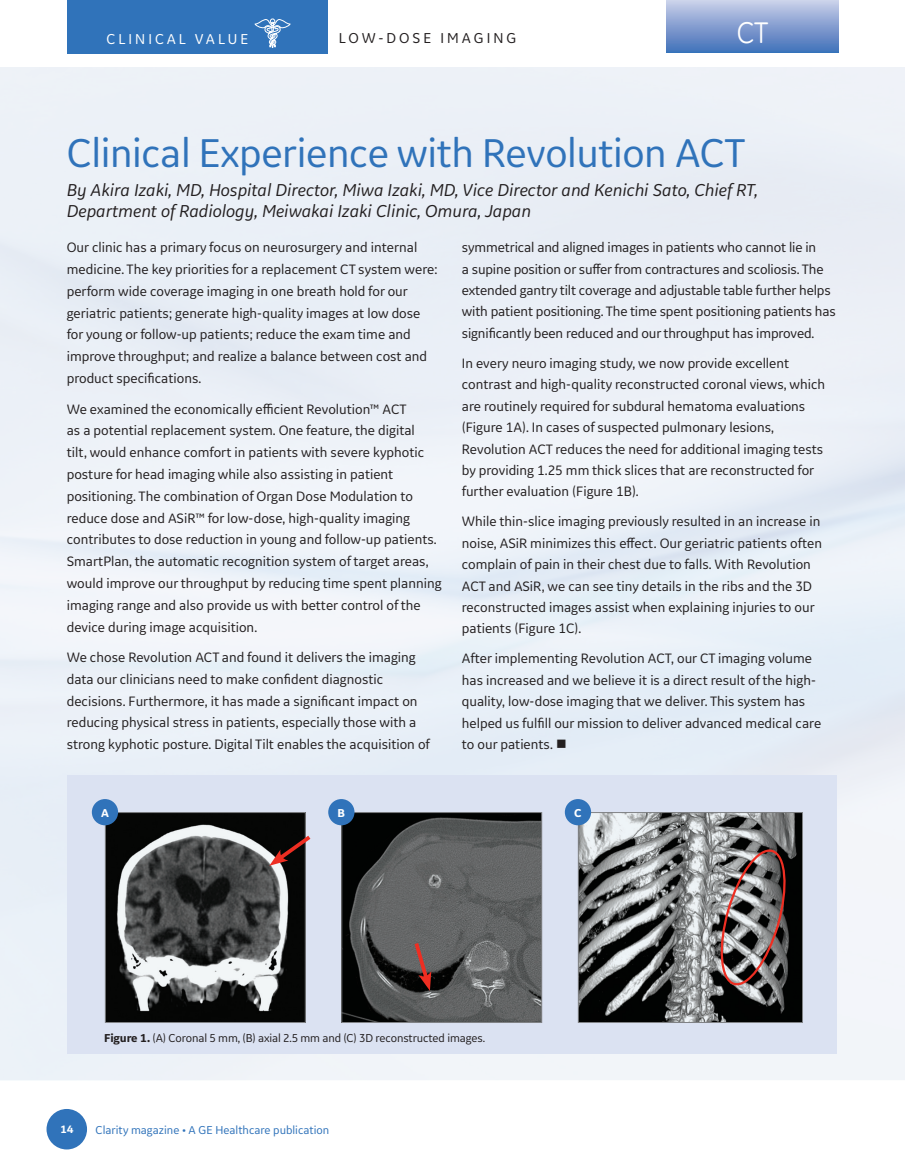
<style>
.page{position:relative;width:905px;height:1175px;background:#fff}
.page>*{position:absolute;margin:0;border:0;box-sizing:border-box;transform-origin:0 0}
.t1{font:42px "GE Inspira Sans";letter-spacing:-.01em;color:#3073ba}
.t2{font:30px "GE Inspira";color:#fff}
.t3{font:italic 18px/21.6px "GE Inspira Sans";color:#231f20}
.t4{font:15px "GE Inspira Sans";letter-spacing:.2em;color:#231f20}
.t5{font:15px "GE Inspira Sans";letter-spacing:.2em;color:#fff}
.t6{font:14.25px/21.8px "GE Inspira Sans";color:#231f20}
.t7{font:12px "GE Inspira Sans";letter-spacing:-.01em;color:#231f20}
.t8{font:12px "GE Inspira Sans";color:#3073ba}
.t9{font:700 12px "GE Inspira Sans";color:#fff}
.t10{font:700 11.25px "GE Inspira Sans";color:#fff}
.s1{font-weight:700}
</style>
<div class="page">
<div style="left:46px;top:1108px;width:41px;height:41px;background:#3073ba;border-radius:50%"></div>
<div style="left:667px;top:0;width:171px;height:52px;background:linear-gradient(to bottom,#cbd0e9,#4472ba)"></div>
<div style="left:68px;top:0;width:259px;height:54px;background:#3073ba"></div>
<svg style="left:254px;top:18px;width:37px;height:30px"></svg>
<div style="left:67px;top:775px;width:769px;height:278px;background:#dbe2f2"></div>
<img style="left:343px;top:814px;width:197px;height:206px">
<div style="left:341px;top:812px;width:201px;height:210px;border:1px solid #808285"></div>
<div style="left:328px;top:799px;width:26px;height:26px;background:#3073ba;border-radius:50%"></div>
<img style="left:107px;top:814px;width:197px;height:206px">
<div style="left:105px;top:812px;width:201px;height:210px;border:1px solid #808285"></div>
<div style="left:92px;top:799px;width:26px;height:26px;background:#3073ba;border-radius:50%"></div>
<svg style="left:412px;top:939px;width:19px;height:51px"></svg>
<svg style="left:269px;top:832px;width:42px;height:33px"></svg>
<img style="left:580px;top:814px;width:220px;height:206px">
<div style="left:578px;top:812px;width:224px;height:210px;border:1px solid #808285"></div>
<div style="left:565px;top:799px;width:26px;height:26px;background:#3073ba;border-radius:50%"></div>
<svg style="left:715px;top:844px;width:76px;height:143px;background:#716666"></svg>
<p class="t5" style="left:107px;top:30px;width:143px">CLINICAL VALUE</p>
<p class="t4" style="left:339px;top:29px;width:179px">LOW-DOSE IMAGING</p>
<h2 class="t2" style="left:736px;top:13px;width:33px">CT</h2>
<h1 class="t1" style="left:67px;top:127px;width:680px">Clinical Experience with Revolution ACT</h1>
<p class="t3" style="left:67px;top:178px;width:692px">By Akira Izaki, MD, Hospital Director, Miwa Izaki, MD, Vice Director and Kenichi Sato, Chief RT,<br>Department of Radiology, Meiwakai Izaki Clinic, Omura, Japan</p>
<p class="t6" style="left:67px;top:236px;width:372px">Our clinic has a primary focus on neurosurgery and internal medicine. The key priorities for a replacement CT system were: perform wide coverage imaging in one breath hold for our geriatric patients; generate high-quality images at low dose for young or follow-up patients; reduce the exam time and improve throughput; and realize a balance between cost and product specifications.</p>
<p class="t6" style="left:67px;top:397px;width:376px">We examined the economically efficient Revolution™ ACT<br>as a potential replacement system. One feature, the digital<br>tilt, would enhance comfort in patients with severe kyphotic posture for head imaging while also assisting in patient positioning. The combination of Organ Dose Modulation to reduce dose and ASiR™ for low-dose, high-quality imaging contributes to dose reduction in young and follow-up patients.<br>SmartPlan, the automatic recognition system of target areas, would improve our throughput by reducing time spent planning imaging range and also provide us with better control of the device during image acquisition.</p>
<p class="t6" style="left:67px;top:646px;width:364px">We chose Revolution ACT and found it delivers the imaging data our clinicians need to make confident diagnostic decisions. Furthermore, it has made a significant impact on reducing physical stress in patients, especially those with a strong kyphotic posture. Digital Tilt enables the acquisition of</p>
<p class="t6" style="left:462px;top:236px;width:375px">symmetrical and aligned images in patients who cannot lie in<br>a supine position or suffer from contractures and scoliosis. The extended gantry tilt coverage and adjustable table further helps with patient positioning. The time spent positioning patients has significantly been reduced and our throughput has improved.</p>
<p class="t6" style="left:462px;top:352px;width:365px">In every neuro imaging study, we now provide excellent contrast and high-quality reconstructed coronal views, which are routinely required for subdural hematoma evaluations (Figure 1A). In cases of suspected pulmonary lesions, Revolution ACT reduces the need for additional imaging tests by providing 1.25 mm thick slices that are reconstructed for further evaluation (Figure 1B).</p>
<p class="t6" style="left:462px;top:510px;width:362px">While thin-slice imaging previously resulted in an increase in noise, ASiR minimizes this effect. Our geriatric patients often complain of pain in their chest due to falls. With Revolution ACT and ASiR, we can see tiny details in the ribs and the 3D reconstructed images assist when explaining injuries to our patients (Figure 1C).</p>
<p class="t6" style="left:462px;top:647px;width:361px">After implementing Revolution ACT, our CT imaging volume has increased and we believe it is a direct result of the high&shy;quality, low-dose imaging that we deliver. This system has helped us fulfill our mission to deliver advanced medical care to our patients. ■</p>
<p class="t9" style="left:101px;top:805px;width:9px">A</p>
<p class="t9" style="left:337px;top:805px;width:9px">B</p>
<p class="t9" style="left:574px;top:805px;width:9px">C</p>
<p class="t7" style="left:104px;top:1030px;width:382px"><span class="s1">Figure 1.</span> (A) Coronal 5 mm, (B) axial 2.5 mm and (C) 3D reconstructed images.</p>
<p class="t10" style="left:60px;top:1122px;width:15px">14</p>
<p class="t8" style="left:95px;top:1122px;width:235px">Clarity magazine • A GE Healthcare publication</p>
</div>
